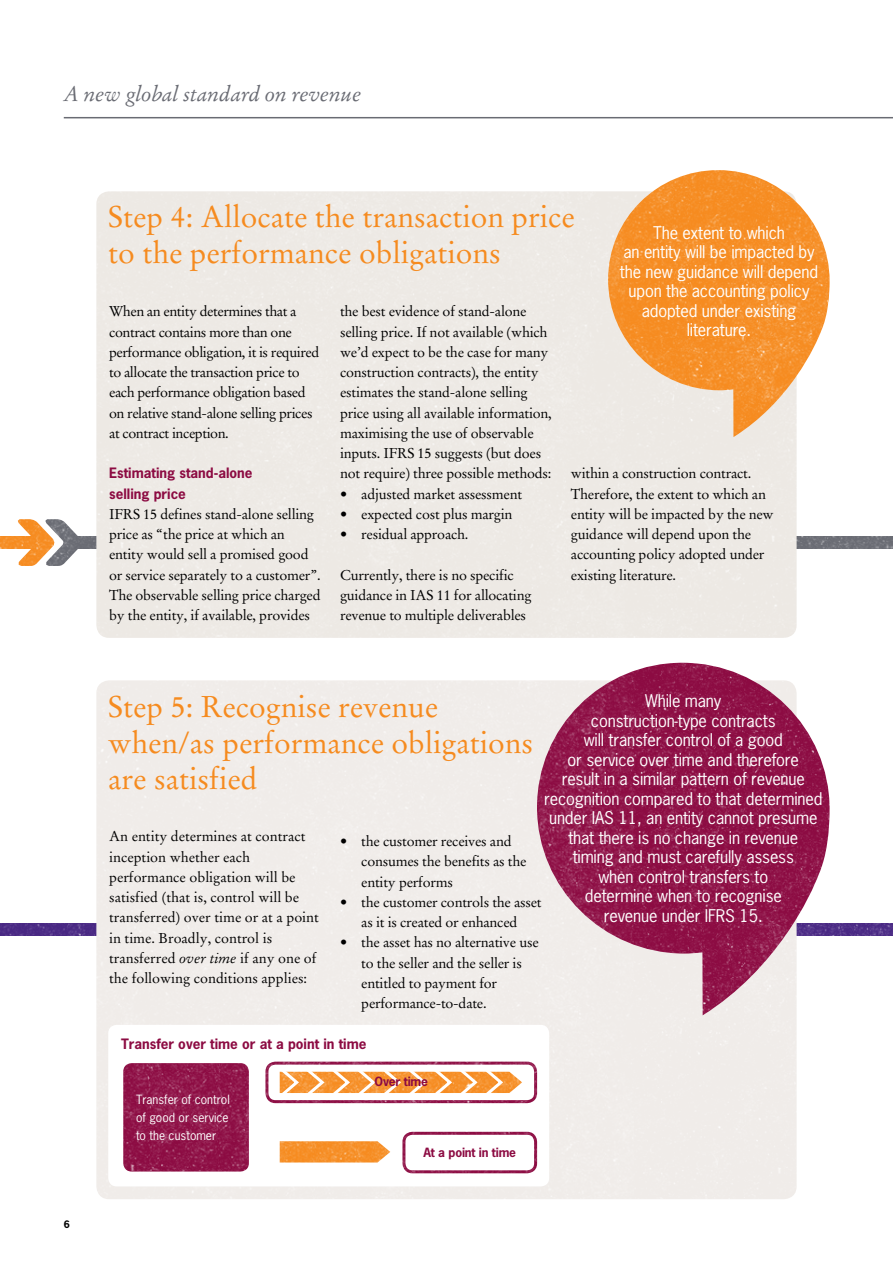
<style>
.page{position:relative;width:893px;height:1263px;background:#fff}
.page>*{position:absolute;margin:0;border:0;box-sizing:border-box;transform-origin:0 0}
.t1{font:30px/36px "Stempel Garamond";color:#f68b1f}
.t2{font:italic 21px "Stempel Garamond";letter-spacing:-.01em;color:#696b73}
.t3{font:16.5px/19.5px "News Gothic";letter-spacing:-.01em;color:#fff;text-align:center}
.t4{font:14.25px/20.2px "Stempel Garamond";letter-spacing:-.015em;color:#000}
.t5{font:700 13.5px/20.2px "News Gothic";color:#8c0b42}
.t6{font:12px/18px "News Gothic";color:#fff;text-align:justify}
.t7{font:700 12px "News Gothic";letter-spacing:-.015em;color:#8c0b42}
.t8{font:700 9.75px "News Gothic";color:#000}
.s1{font-style:italic}
</style>
<div class="page">
<img style="left:0;top:117px;width:893px;height:1082px">
<hr style="left:64px;top:117px;width:829px;height:1px;background:#696b73">
<h2 class="t2" style="left:64px;top:81px;width:299px">A new global standard on revenue</h2>
<h1 class="t1" style="left:108px;top:199px;width:468px">Step 4: Allocate the transaction price to the performance obligations</h1>
<p class="t3" style="left:620px;top:222px;width:200px">The extent to which<br>an entity will be impacted by the new guidance will depend upon the accounting policy adopted under existing literature.</p>
<p class="t4" style="left:109px;top:301px;width:212px">When an entity determines that a contract contains more than one performance obligation, it is required to allocate the transaction price to each performance obligation based on relative stand-alone selling prices at contract inception.</p>
<p class="t5" style="left:109px;top:463px;width:145px">Estimating stand-alone selling price</p>
<p class="t4" style="left:109px;top:504px;width:213px">IFRS 15 defines stand-alone selling price as “the price at which an entity would sell a promised good or service separately to a customer”.<br>The observable selling price charged by the entity, if available, provides</p>
<p class="t4" style="left:340px;top:302px;width:213px">the best evidence of stand-alone selling price. If not available (which we’d expect to be the case for many construction contracts), the entity estimates the stand-alone selling price using all available information, maximising the use of observable inputs. IFRS 15 suggests (but does not require) three possible methods:</p>
<p class="t4" style="left:340px;top:484px;width:184px">• adjusted market assessment</p>
<p class="t4" style="left:340px;top:504px;width:174px">• expected cost plus margin</p>
<p class="t4" style="left:340px;top:524px;width:130px">• residual approach.</p>
<p class="t4" style="left:340px;top:565px;width:193px">Currently, there is no specific guidance in IAS 11 for allocating revenue to multiple deliverables</p>
<p class="t4" style="left:571px;top:463px;width:204px">within a construction contract.<br>Therefore, the extent to which an entity will be impacted by the new guidance will depend upon the accounting policy adopted under existing literature.</p>
<p class="t3" style="left:544px;top:691px;width:280px">While many<br>construction-type contracts<br>will transfer control of a good<br>or service over time and therefore<br>result in a similar pattern of revenue recognition compared to that determined under IAS 11, an entity cannot presume that there is no change in revenue<br>timing and must carefully assess<br>when control transfers to<br>determine when to recognise<br>revenue under IFRS 15.</p>
<h1 class="t1" style="left:108px;top:688px;width:427px">Step 5: Recognise revenue when/as performance obligations are satisfied</h1>
<p class="t4" style="left:109px;top:826px;width:211px">An entity determines at contract inception whether each performance obligation will be satisfied (that is, control will be transferred) over time or at a point in time. Broadly, control is transferred <span class="s1">over time</span> if any one of the following conditions applies:</p>
<p class="t4" style="left:361px;top:831px;width:167px;text-indent:-21px">• the customer receives and consumes the benefits as the entity performs</p>
<p class="t4" style="left:340px;top:892px;width:203px;text-align:center">• the customer controls the asset as it is created or enhanced</p>
<p class="t4" style="left:361px;top:932px;width:179px;text-indent:-21px">• the asset has no alternative use to the seller and the seller is entitled to payment for performance-to-date.</p>
<p class="t8" style="left:64px;top:1218px;width:8px">6</p>
<p class="t5" style="left:121px;top:1033px;width:247px">Transfer over time or at a point in time</p>
<p class="t6" style="left:136px;top:1090px;width:95px">Transfer of control of good or service to the customer</p>
<p class="t7" style="left:375px;top:1073px;width:55px">Over time</p>
<p class="t7" style="left:423px;top:1145px;width:94px">At a point in time</p>
</div>
